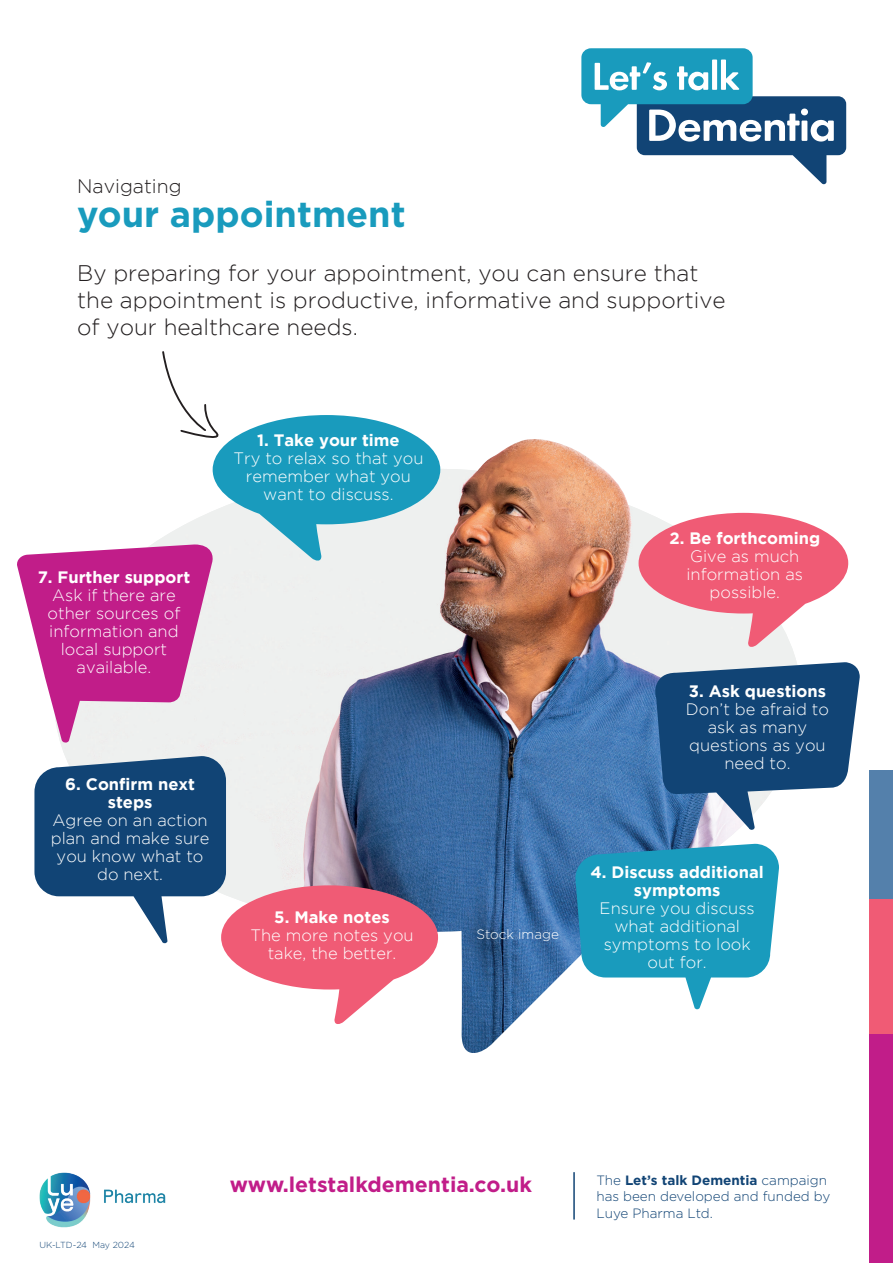
<style>
.page{position:relative;width:893px;height:1263px;background:#fff}
.page>*{position:absolute;margin:0;border:0;box-sizing:border-box;transform-origin:0 0}
.t1{font:700 36px "Gotham";color:#199bbd}
.t2{font:300 22.5px/27px "Gotham";color:#231f20}
.t3{font:700 21.3px "Gotham";color:#c11d89}
.t4{font:300 19.5px "Gotham";color:#231f20}
.t5{font:300 16.5px/18px "Gotham";color:#fff;text-align:center}
.t6{font:700 16.5px/18px "Gotham";color:#fff;text-align:center}
.t7{font:300 13.5px/16.5px "Gotham";color:#114475}
.t8{font:300 13.5px "Gotham";color:#fff}
.t9{font:300 8.85px "Gotham";letter-spacing:-.01em;color:#114475}
.s1{font-weight:700}
</style>
<div class="page">
<svg style="left:581px;top:48px;width:265px;height:136px"></svg>
<div style="left:869px;top:771px;width:24px;height:492px;background:#c11d89"></div>
<div style="left:869px;top:771px;width:24px;height:263px;background:#f05b75"></div>
<div style="left:869px;top:770px;width:24px;height:128px;background:#5480ab"></div>
<img style="left:40px;top:1172px;width:125px;height:55px">
<img style="left:61px;top:439px;width:736px;height:614px">
<svg style="left:653px;top:662px;width:207px;height:169px"></svg>
<svg style="left:575px;top:844px;width:204px;height:166px"></svg>
<svg style="left:34px;top:756px;width:404px;height:270px"></svg>
<svg style="left:639px;top:513px;width:209px;height:136px"></svg>
<svg style="left:17px;top:351px;width:423px;height:393px"></svg>
<hr style="left:573px;top:1172px;width:2px;height:47px;background:#114475">
<p class="t4" style="left:77px;top:175px;width:106px">Navigating</p>
<h1 class="t1" style="left:77px;top:194px;width:330px">your appointment</h1>
<h2 class="t2" style="left:77px;top:260px;width:650px">By preparing for your appointment, you can ensure that the appointment is productive, informative and supportive of your healthcare needs.</h2>
<p class="t6" style="left:38px;top:567px;width:154px">7. Further support</p>
<p class="t5" style="left:48px;top:586px;width:134px">Ask if there are other sources of information and local support available.</p>
<p class="t6" style="left:257px;top:431px;width:144px">1. Take your time</p>
<p class="t5" style="left:233px;top:449px;width:192px">Try to relax so that you remember what you want to discuss.</p>
<p class="t6" style="left:65px;top:775px;width:131px">6. Confirm next steps</p>
<p class="t5" style="left:51px;top:811px;width:160px">Agree on an action plan and make sure you know what to do next.</p>
<p class="t6" style="left:274px;top:908px;width:117px">5. Make notes</p>
<p class="t5" style="left:250px;top:926px;width:165px">The more notes you take, the better.</p>
<p class="t6" style="left:669px;top:529px;width:152px">2. Be forthcoming</p>
<p class="t5" style="left:686px;top:547px;width:118px">Give as much information as possible.</p>
<p class="t6" style="left:689px;top:682px;width:139px">3. Ask questions</p>
<p class="t5" style="left:686px;top:700px;width:145px">Don’t be afraid to ask as many questions as you need to.</p>
<p class="t8" style="left:476px;top:926px;width:84px">Stock image</p>
<p class="t6" style="left:591px;top:863px;width:175px">4. Discuss additional symptoms</p>
<p class="t5" style="left:600px;top:899px;width:157px">Ensure you discuss what additional symptoms to look out for.</p>
<p class="t9" style="left:40px;top:1239px;width:97px">UK-LTD-24 May 2024</p>
<p class="t3" style="left:230px;top:1172px;width:304px">www.letstalkdementia.co.uk</p>
<p class="t7" style="left:596px;top:1171px;width:236px">The <span class="s1">Let’s talk Dementia</span> campaign has been developed and funded by<br>Luye Pharma Ltd.</p>
</div>
